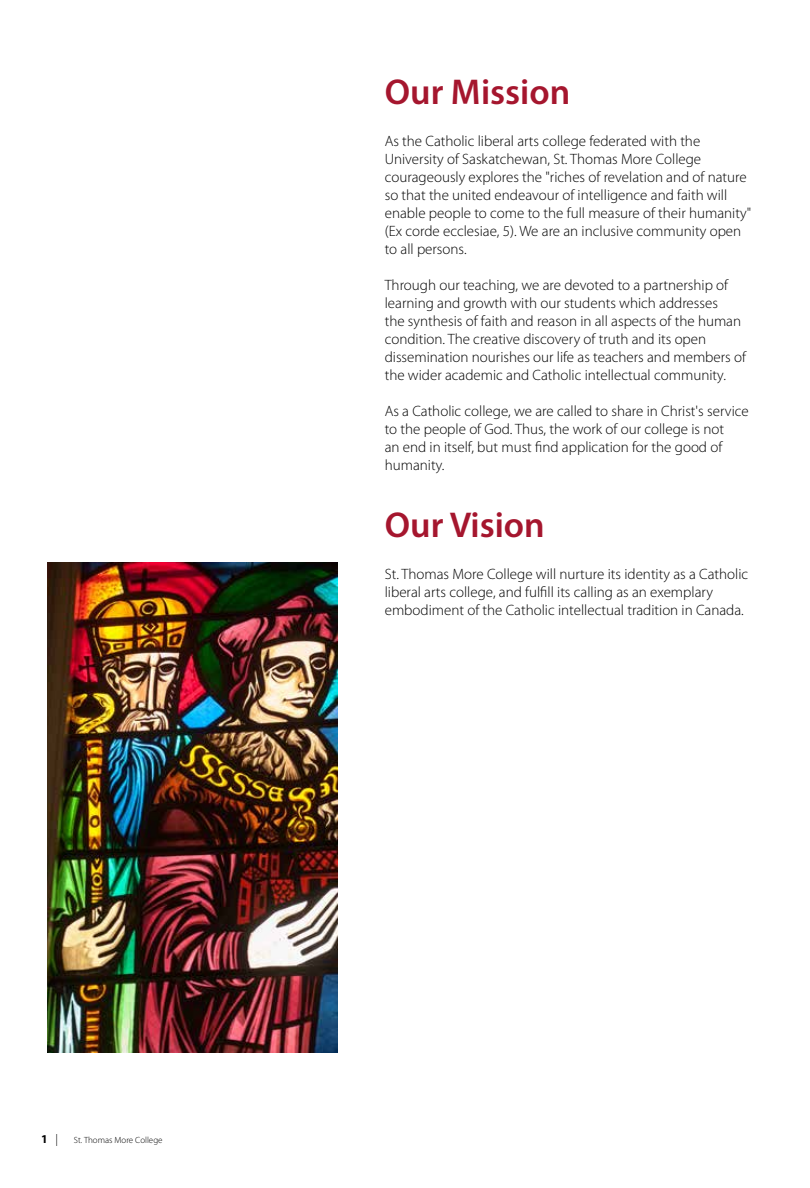
<style>
.page{position:relative;width:810px;height:1188px;background:#fff}
.page>*{position:absolute;margin:0;border:0;box-sizing:border-box;transform-origin:0 0}
.t1{font:600 36px "Myriad Pro";color:#a5162e}
.t2{font:300 15px/18px "Myriad Pro";color:#000}
.t3{font:700 12px "Myriad Pro";color:#000}
.t4{font:300 9px "Myriad Pro";color:#000}
.s1{font-weight:300}
</style>
<div class="page">
<img style="left:48px;top:563px;width:289px;height:490px">
<p class="t3" style="left:41px;top:1131px;width:19px">1 <span class="s1">|</span></p>
<p class="t4" style="left:74px;top:1135px;width:90px">St. Thomas More College</p>
<h1 class="t1" style="left:385px;top:69px;width:187px">Our Mission</h1>
<p class="t2" style="left:385px;top:132px;width:368px">As the Catholic liberal arts college federated with the University of Saskatchewan, St. Thomas More College courageously explores the "riches of revelation and of nature so that the united endeavour of intelligence and faith will enable people to come to the full measure of their humanity" (Ex corde ecclesiae, 5). We are an inclusive community open to all persons.</p>
<p class="t2" style="left:385px;top:276px;width:363px">Through our teaching, we are devoted to a partnership of learning and growth with our students which addresses<br>the synthesis of faith and reason in all aspects of the human condition. The creative discovery of truth and its open dissemination nourishes our life as teachers and members of the wider academic and Catholic intellectual community.</p>
<p class="t2" style="left:385px;top:402px;width:366px">As a Catholic college, we are called to share in Christ's service to the people of God. Thus, the work of our college is not<br>an end in itself, but must find application for the good of humanity.</p>
<h1 class="t1" style="left:385px;top:502px;width:162px">Our Vision</h1>
<p class="t2" style="left:385px;top:565px;width:365px">St. Thomas More College will nurture its identity as a Catholic liberal arts college, and fulfill its calling as an exemplary embodiment of the Catholic intellectual tradition in Canada.</p>
</div>
